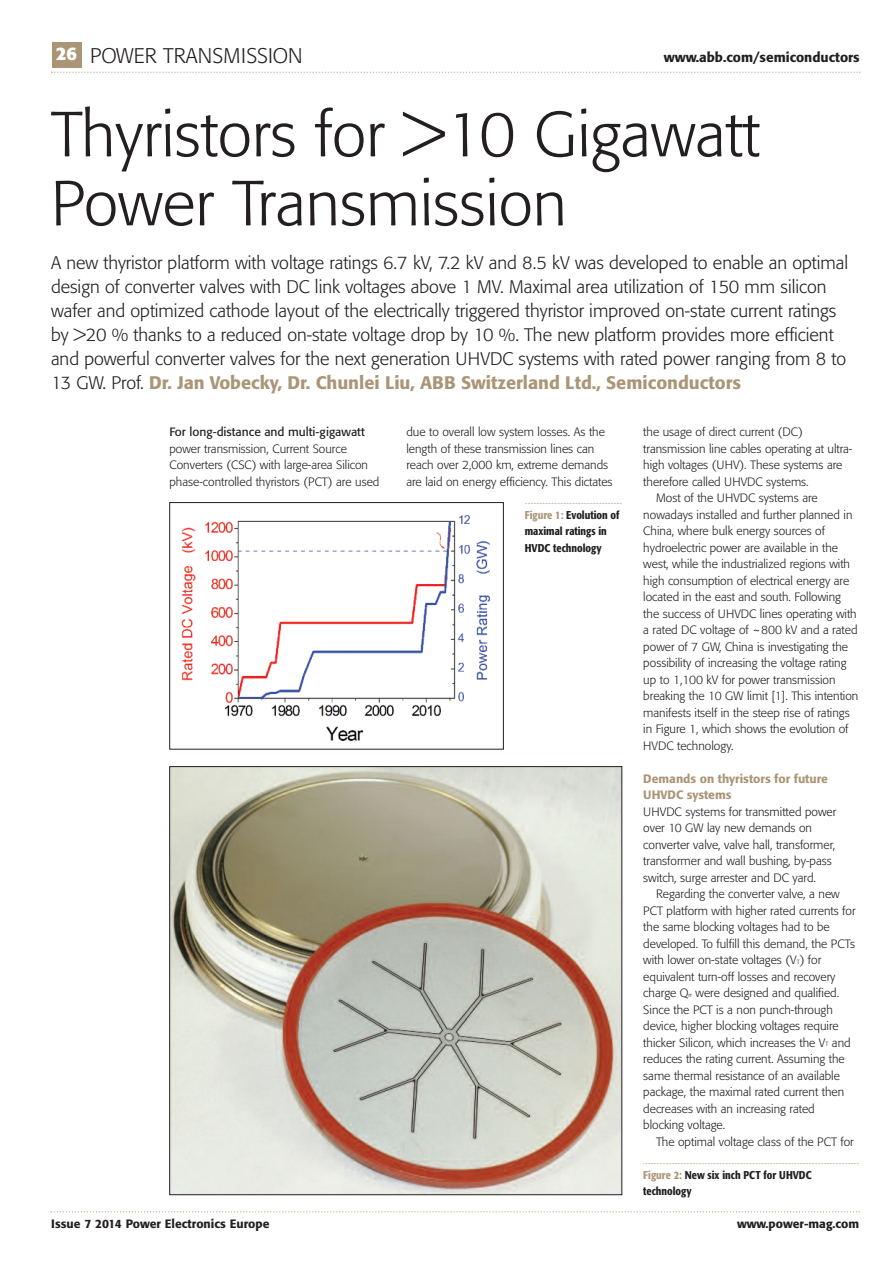
<style>
.page{position:relative;width:893px;height:1263px;background:#fff}
.page>*{position:absolute;margin:0;border:0;box-sizing:border-box;transform-origin:0 0}
.t1{font:300 63px/69px "Formata";color:#231f20}
.t2{font:300 21px "Formata";color:#231f20}
.t3{font:300 18px/24px "Formata";color:#231f20}
.t4{font:500 13.5px "Formata";color:#231f20}
.t5{font:300 12px/16.5px "Formata";color:#231f20}
.t6{font:500 12px "Formata";color:#231f20}
.t7{font:500 12px/16.5px "Formata";color:#aa9677}
.t8{font:12px "Formata";color:#231f20}
.t9{font:500 condensed 11.25px/16.5px "Formata";color:#231f20}
.s1{font-weight:700;font-size:18px;color:#fff}
.s2{font-weight:500;color:#aa9677}
.s3{font-size:6px}
.s4{color:#aa9677}
</style>
<div class="page">
<div style="left:52px;top:43px;width:30px;height:25px;background:#aa9677"></div>
<svg style="left:51px;top:72px;width:809px;height:1px"></svg>
<svg style="left:51px;top:1211px;width:809px;height:1px"></svg>
<img style="left:181px;top:514px;width:309px;height:227px">
<div style="left:169px;top:502px;width:335px;height:247px;border:1px solid #231f20"></div>
<img style="left:171px;top:768px;width:449px;height:425px">
<svg style="left:525px;top:503px;width:97px;height:1px"></svg>
<svg style="left:643px;top:1163px;width:216px;height:1px"></svg>
<h2 class="t2" style="left:56px;top:46px;width:248px"><span class="s1">26</span> POWER TRANSMISSION</h2>
<p class="t4" style="left:664px;top:52px;width:197px">www.abb.com/semiconductors</p>
<h1 class="t1" style="left:51px;top:105px;width:710px">Thyristors for &gt;10 Gigawatt<br>Power Transmission</h1>
<p class="t3" style="left:51px;top:252px;width:799px">A new thyristor platform with voltage ratings 6.7 kV, 7.2 kV and 8.5 kV was developed to enable an optimal design of converter valves with DC link voltages above 1 MV. Maximal area utilization of 150 mm silicon wafer and optimized cathode layout of the electrically triggered thyristor improved on-state current ratings by &gt;20 % thanks to a reduced on-state voltage drop by 10 %. The new platform provides more efficient and powerful converter valves for the next generation UHVDC systems with rated power ranging from 8 to 13 GW. Prof. <span class="s2">Dr. Jan Vobecky, Dr. Chunlei Liu, ABB Switzerland Ltd., Semiconductors</span></p>
<p class="t8" style="left:169px;top:427px;width:197px">For long-distance and multi-gigawatt</p>
<p class="t5" style="left:169px;top:441px;width:211px">power transmission, Current Source<br>Converters (CSC) with large-area Silicon phase-controlled thyristors (PCT) are used</p>
<p class="t5" style="left:406px;top:425px;width:208px">due to overall low system losses. As the length of these transmission lines can reach over 2,000 km, extreme demands are laid on energy efficiency. This dictates</p>
<p class="t5" style="left:643px;top:425px;width:161px">the usage of direct current (DC)</p>
<p class="t5" style="left:643px;top:441px;width:211px">transmission line cables operating at ultra-</p>
<p class="t5" style="left:643px;top:458px;width:201px">high voltages (UHV). These systems are</p>
<p class="t5" style="left:643px;top:474px;width:167px">therefore called UHVDC systems.</p>
<p class="t5" style="left:656px;top:491px;width:163px">Most of the UHVDC systems are</p>
<p class="t5" style="left:643px;top:507px;width:211px">nowadays installed and further planned in</p>
<p class="t5" style="left:643px;top:524px;width:183px">China, where bulk energy sources of</p>
<p class="t5" style="left:643px;top:540px;width:196px">hydroelectric power are available in the</p>
<p class="t5" style="left:643px;top:557px;width:208px">west, while the industrialized regions with</p>
<p class="t5" style="left:643px;top:573px;width:207px">high consumption of electrical energy are</p>
<p class="t5" style="left:643px;top:590px;width:199px">located in the east and south. Following</p>
<p class="t5" style="left:643px;top:606px;width:215px">the success of UHVDC lines operating with</p>
<p class="t5" style="left:643px;top:623px;width:216px">a rated DC voltage of ~800 kV and a rated</p>
<p class="t5" style="left:643px;top:639px;width:206px">power of 7 GW, China is investigating the</p>
<p class="t5" style="left:643px;top:656px;width:205px">possibility of increasing the voltage rating</p>
<p class="t5" style="left:643px;top:672px;width:194px">up to 1,100 kV for power transmission</p>
<p class="t5" style="left:643px;top:689px;width:217px">breaking the 10 GW limit [1]. This intention</p>
<p class="t5" style="left:643px;top:705px;width:208px">manifests itself in the steep rise of ratings</p>
<p class="t5" style="left:643px;top:722px;width:207px">in Figure 1, which shows the evolution of</p>
<p class="t5" style="left:643px;top:738px;width:92px">HVDC technology.</p>
<p class="t7" style="left:643px;top:771px;width:186px">Demands on thyristors for future<br>UHVDC systems</p>
<p class="t5" style="left:643px;top:804px;width:194px">UHVDC systems for transmitted power over 10 GW lay new demands on converter valve, valve hall, transformer, transformer and wall bushing, by-pass switch, surge arrester and DC yard.</p>
<p class="t5" style="left:643px;top:887px;width:214px;text-indent:13px">Regarding the converter valve, a new PCT platform with higher rated currents for the same blocking voltages had to be developed. To fulfill this demand, the PCTs with lower on-state voltages (V<span class="s3">T</span>) for equivalent turn-off losses and recovery charge Q<span class="s3">rr</span> were designed and qualified.<br>Since the PCT is a non punch-through device, higher blocking voltages require thicker Silicon, which increases the V<span class="s3">T</span> and reduces the rating current. Assuming the same thermal resistance of an available package, the maximal rated current then decreases with an increasing rated blocking voltage.</p>
<p class="t5" style="left:656px;top:1134px;width:199px">The optimal voltage class of the PCT for</p>
<p class="t9" style="left:525px;top:508px;width:96px"><span class="s4">Figure 1:</span> Evolution of maximal ratings in<br>HVDC technology</p>
<p class="t9" style="left:643px;top:1168px;width:170px"><span class="s4">Figure 2:</span> New six inch PCT for UHVDC technology</p>
<p class="t6" style="left:51px;top:1219px;width:220px">Issue 7 2014 Power Electronics Europe</p>
<p class="t6" style="left:737px;top:1219px;width:124px">www.power-mag.com</p>
</div>
